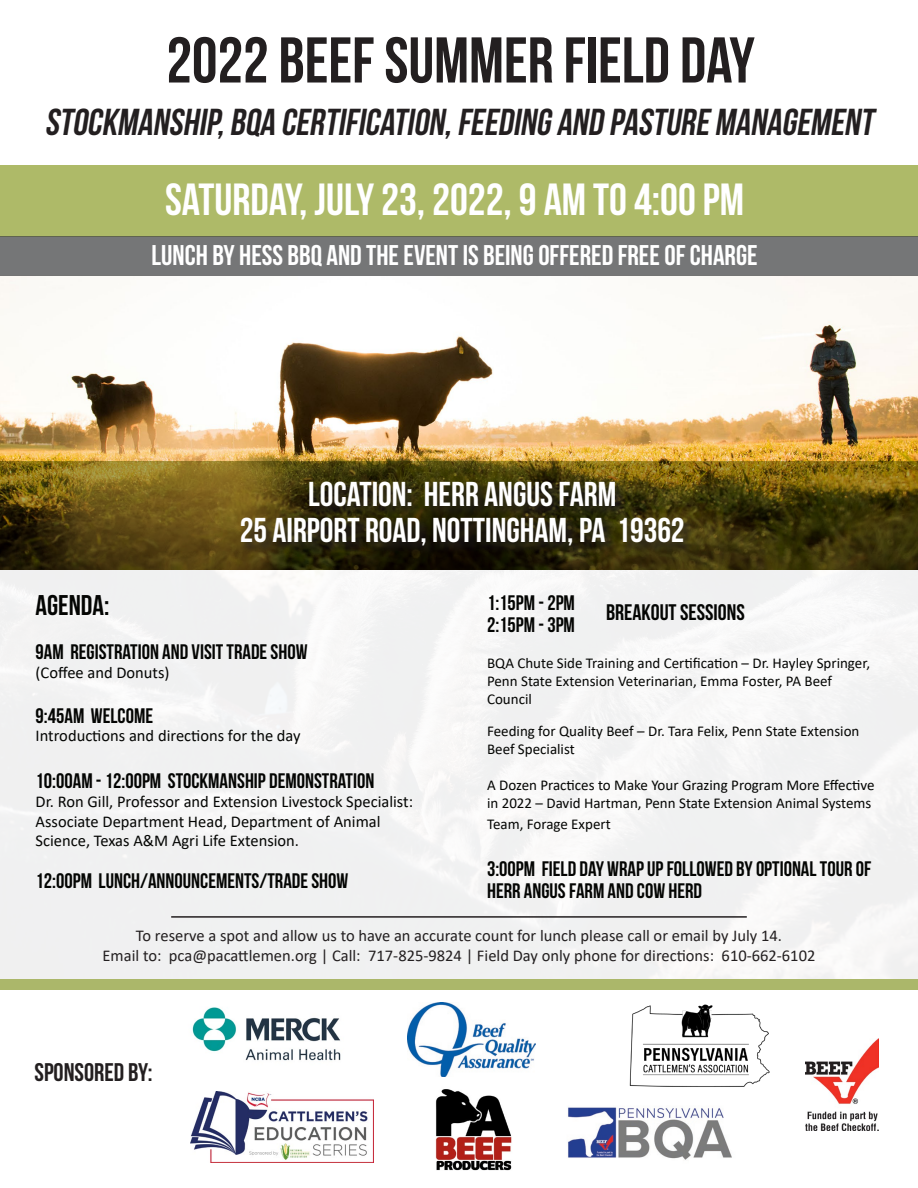
<style>
.page{position:relative;width:918px;height:1188px;background:#fff}
.page>*{position:absolute;margin:0;border:0;box-sizing:border-box;transform-origin:0 0}
.t1{font:64.5px "Bebas Neue";color:#231f20}
.t2{font:45px "Bebas Neue";color:#fff}
.t3{font:italic 37.5px "Bebas Neue";color:#231f20}
.t4{font:34.5px "Bebas Neue";color:#fff}
.t5{font:28.5px "Bebas Neue";color:#fff}
.t6{font:28.5px "Bebas Neue";color:#040503}
.t7{font:25.5px "Bebas Neue";color:#231f20}
.t8{font:22.5px "Bebas Neue";color:#040503}
.t9{font:21px/22.5px "Bebas Neue";color:#040503}
.t10{font:16.5px/19.5px "Calibri";color:#040503}
.t11{font:16.5px "Calibri";color:#231f20}
.t12{font:15px/18px "Calibri";color:#040503}
</style>
<div class="page">
<div style="left:0;top:166px;width:918px;height:71px;background:#aeba68"></div>
<img style="left:0;top:276px;width:918px;height:185px">
<svg style="left:0;top:461px;width:918px;height:109px;background:#55460e"></svg>
<div style="left:238px;top:479px;width:457px;height:78px;background:#231f20;opacity:.67"></div>
<div style="left:0;top:236px;width:918px;height:40px;background:#757677"></div>
<img style="left:435px;top:1089px;width:77px;height:82px">
<img style="left:190px;top:1091px;width:184px;height:71px">
<img style="left:629px;top:1004px;width:141px;height:83px">
<hr style="left:171px;top:916px;width:576px;height:2px;background:#231f20">
<img style="left:568px;top:1107px;width:164px;height:53px">
<img style="left:806px;top:1038px;width:72px;height:92px">
<img style="left:192px;top:1007px;width:149px;height:54px">
<img style="left:408px;top:1003px;width:128px;height:74px">
<div style="left:0;top:979px;width:918px;height:10px;background:#abb76a"></div>
<p class="t1" style="left:166px;top:25px;width:590px">2022 BEEF SUMMER FIELD DAY</p>
<p class="t3" style="left:45px;top:101px;width:837px">STOCKMANSHIP,BQA CERTIFICATION,FEEDING AND PASTURE MANAGEMENT</p>
<p class="t2" style="left:165px;top:175px;width:581px">SATURDAY, JULY 23, 2022, 9 AM TO 4:00 PM</p>
<p class="t5" style="left:152px;top:240px;width:608px">LUNCH BY HESS BBQ AND THE EVENT IS BEING OFFERED FREE OF CHARGE</p>
<p class="t4" style="left:308px;top:476px;width:310px">LOCATION: HERR ANGUS FARM</p>
<p class="t4" style="left:240px;top:512px;width:446px">25 AIRPORT ROAD, NOTTINGHAM, PA 19362</p>
<p class="t6" style="left:36px;top:590px;width:75px">AGENDA:</p>
<p class="t9" style="left:36px;top:640px;width:273px">9AM REGISTRATION AND VISIT TRADE SHOW</p>
<p class="t10" style="left:36px;top:663px;width:135px">(Coffee and Donuts)</p>
<p class="t9" style="left:36px;top:705px;width:119px">9:45AM WELCOME</p>
<p class="t10" style="left:36px;top:726px;width:267px">Introductions and directions for the day</p>
<p class="t9" style="left:36px;top:769px;width:340px">10:00AM - 12:00PM STOCKMANSHIP DEMONSTRATION</p>
<p class="t10" style="left:36px;top:792px;width:379px">Dr. Ron Gill, Professor and Extension Livestock Specialist:<br>Associate Department Head, Department of Animal<br>Science, Texas A&amp;M Agri Life Extension.</p>
<p class="t9" style="left:36px;top:870px;width:314px">12:00PM LUNCH/ANNOUNCEMENTS/TRADE SHOW</p>
<p class="t9" style="left:487px;top:591px;width:89px">1:15PM - 2PM</p>
<p class="t9" style="left:487px;top:613px;width:89px">2:15PM - 3PM</p>
<p class="t12" style="left:487px;top:654px;width:385px">BQA Chute Side Training and Certification – Dr. Hayley Springer,<br>Penn State Extension Veterinarian, Emma Foster, PA Beef<br>Council</p>
<p class="t12" style="left:487px;top:721px;width:374px">Feeding for Quality Beef – Dr. Tara Felix, Penn State Extension<br>Beef Specialist</p>
<p class="t12" style="left:487px;top:775px;width:389px">A Dozen Practices to Make Your Grazing Program More Effective in 2022 – David Hartman, Penn State Extension Animal Systems</p>
<p class="t12" style="left:487px;top:815px;width:125px">Team, Forage Expert</p>
<p class="t9" style="left:487px;top:857px;width:386px">3:00PM FIELD DAY WRAP UP FOLLOWED BY OPTIONAL TOUR OF<br>HERR ANGUS FARM AND COW HERD</p>
<p class="t8" style="left:606px;top:600px;width:140px">BREAKOUT SESSIONS</p>
<p class="t11" style="left:136px;top:924px;width:648px">To reserve a spot and allow us to have an accurate count for lunch please call or email by July 14.</p>
<p class="t11" style="left:103px;top:944px;width:714px">Email to: pca@pacattlemen.org | Call: 717-825-9824 | Field Day only phone for directions: 610-662-6102</p>
<p class="t7" style="left:34px;top:1058px;width:120px">SPONSORED BY:</p>
</div>
